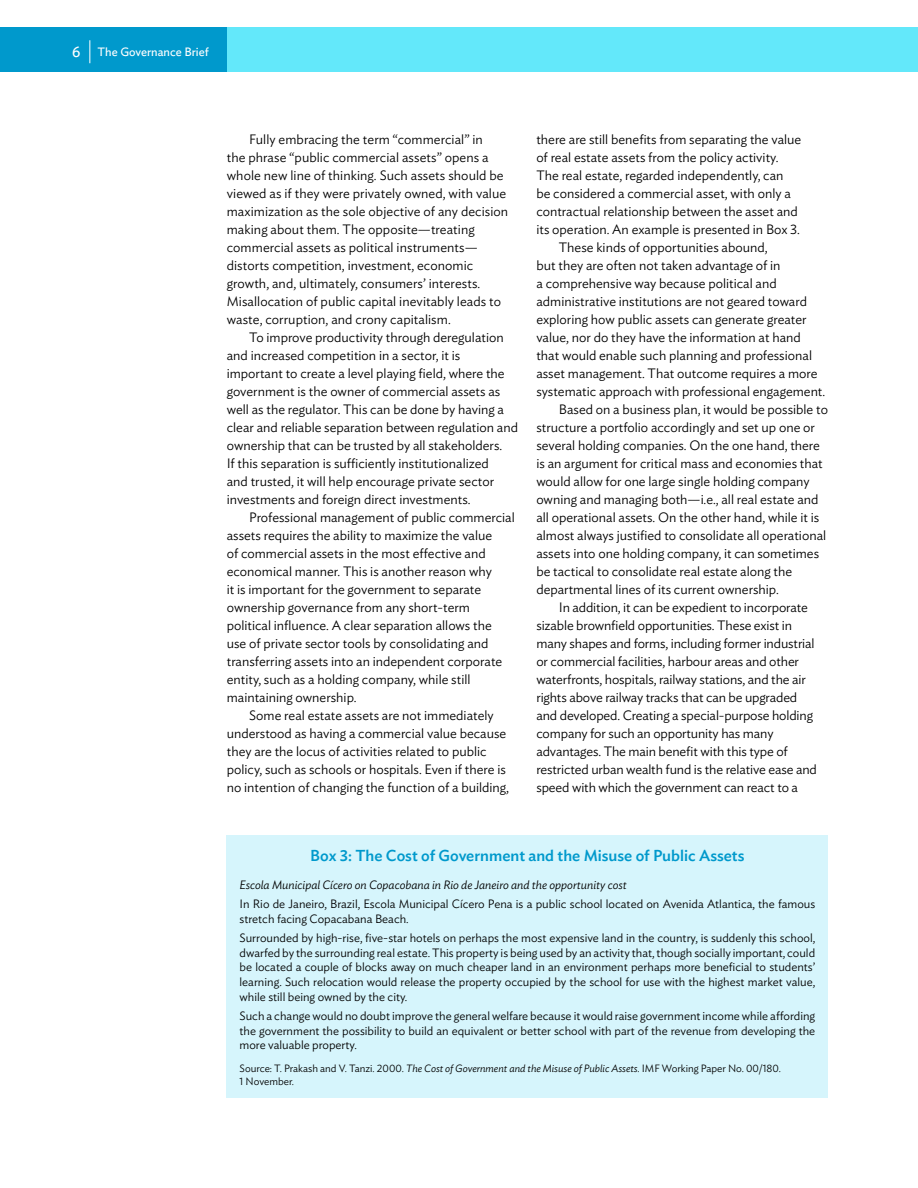
<style>
.page{position:relative;width:918px;height:1188px;background:#fff}
.page>*{position:absolute;margin:0;border:0;box-sizing:border-box;transform-origin:0 0}
.t1{font:500 15.75px "Ideal Sans";color:#09c}
.t2{font:300 13.5px/18px "Ideal Sans";color:#000}
.t3{font:300 12px/14.7px "Ideal Sans";color:#000;text-align:justify}
.t4{font:italic 300 12px "Ideal Sans";color:#000}
.t5{font:12px "Ideal Sans";color:#fff}
.t6{font:300 10.5px/13.5px "Ideal Sans";color:#000}
.s1{font-size:15px}
.s2{font-style:italic}
</style>
<div class="page">
<div style="left:109px;top:27px;width:809px;height:45px;background:#63e8fa"></div>
<div style="left:0;top:27px;width:227px;height:45px;background:#09c"></div>
<svg style="left:89px;top:40px;width:1px;height:23px"></svg>
<div style="left:227px;top:836px;width:601px;height:262px;background:#d6f5fc"></div>
<p class="t5" style="left:72px;top:43px;width:138px"><span class="s1">6</span> The Governance Brief</p>
<p class="t2" style="left:227px;top:129px;width:283px;text-indent:23px">Fully embracing the term “commercial” in<br>the phrase “public commercial assets” opens a whole new line of thinking. Such assets should be viewed as if they were privately owned, with value maximization as the sole objective of any decision making about them. The opposite—treating commercial assets as political instruments— distorts competition, investment, economic growth, and, ultimately, consumers’ interests.<br>Misallocation of public capital inevitably leads to waste, corruption, and crony capitalism.</p>
<p class="t2" style="left:227px;top:327px;width:293px;text-indent:23px">To improve productivity through deregulation and increased competition in a sector, it is important to create a level playing field, where the government is the owner of commercial assets as well as the regulator. This can be done by having a clear and reliable separation between regulation and ownership that can be trusted by all stakeholders.<br>If this separation is sufficiently institutionalized<br>and trusted, it will help encourage private sector investments and foreign direct investments.</p>
<p class="t2" style="left:249px;top:507px;width:267px">Professional management of public commercial</p>
<p class="t2" style="left:227px;top:525px;width:267px">assets requires the ability to maximize the value</p>
<p class="t2" style="left:227px;top:543px;width:260px">of commercial assets in the most effective and</p>
<p class="t2" style="left:227px;top:561px;width:267px">economical manner. This is another reason why</p>
<p class="t2" style="left:227px;top:579px;width:256px">it is important for the government to separate</p>
<p class="t2" style="left:227px;top:597px;width:245px">ownership governance from any short-term</p>
<p class="t2" style="left:227px;top:615px;width:267px">political influence. A clear separation allows the</p>
<p class="t2" style="left:227px;top:633px;width:263px">use of private sector tools by consolidating and</p>
<p class="t2" style="left:227px;top:651px;width:277px">transferring assets into an independent corporate</p>
<p class="t2" style="left:227px;top:669px;width:245px">entity, such as a holding company, while still</p>
<p class="t2" style="left:227px;top:687px;width:131px">maintaining ownership.</p>
<p class="t2" style="left:249px;top:705px;width:246px">Some real estate assets are not immediately</p>
<p class="t2" style="left:227px;top:723px;width:281px">understood as having a commercial value because</p>
<p class="t2" style="left:227px;top:741px;width:261px">they are the locus of activities related to public</p>
<p class="t2" style="left:227px;top:759px;width:281px">policy, such as schools or hospitals. Even if there is</p>
<p class="t2" style="left:227px;top:777px;width:284px">no intention of changing the function of a building,</p>
<p class="t2" style="left:536px;top:129px;width:266px">there are still benefits from separating the value</p>
<p class="t2" style="left:536px;top:147px;width:244px">of real estate assets from the policy activity.</p>
<p class="t2" style="left:536px;top:165px;width:249px">The real estate, regarded independently, can</p>
<p class="t2" style="left:536px;top:183px;width:256px">be considered a commercial asset, with only a</p>
<p class="t2" style="left:536px;top:201px;width:263px">contractual relationship between the asset and</p>
<p class="t2" style="left:536px;top:219px;width:265px">its operation. An example is presented in Box 3.</p>
<p class="t2" style="left:559px;top:237px;width:210px">These kinds of opportunities abound,</p>
<p class="t2" style="left:536px;top:255px;width:246px">but they are often not taken advantage of in</p>
<p class="t2" style="left:536px;top:273px;width:242px">a comprehensive way because political and</p>
<p class="t2" style="left:536px;top:291px;width:272px">administrative institutions are not geared toward</p>
<p class="t2" style="left:536px;top:309px;width:272px">exploring how public assets can generate greater</p>
<p class="t2" style="left:536px;top:327px;width:266px">value, nor do they have the information at hand</p>
<p class="t2" style="left:536px;top:345px;width:277px">that would enable such planning and professional</p>
<p class="t2" style="left:536px;top:363px;width:283px">asset management. That outcome requires a more</p>
<p class="t2" style="left:536px;top:381px;width:290px">systematic approach with professional engagement.</p>
<p class="t2" style="left:559px;top:399px;width:271px">Based on a business plan, it would be possible to</p>
<p class="t2" style="left:536px;top:417px;width:280px">structure a portfolio accordingly and set up one or</p>
<p class="t2" style="left:536px;top:435px;width:285px">several holding companies. On the one hand, there</p>
<p class="t2" style="left:536px;top:453px;width:288px">is an argument for critical mass and economies that</p>
<p class="t2" style="left:536px;top:471px;width:275px">would allow for one large single holding company</p>
<p class="t2" style="left:536px;top:489px;width:284px">owning and managing both—i.e., all real estate and</p>
<p class="t2" style="left:536px;top:507px;width:284px">all operational assets. On the other hand, while it is</p>
<p class="t2" style="left:536px;top:525px;width:291px">almost always justified to consolidate all operational</p>
<p class="t2" style="left:536px;top:543px;width:284px">assets into one holding company, it can sometimes</p>
<p class="t2" style="left:536px;top:561px;width:257px">be tactical to consolidate real estate along the</p>
<p class="t2" style="left:536px;top:579px;width:244px">departmental lines of its current ownership.</p>
<p class="t2" style="left:559px;top:597px;width:250px">In addition, it can be expedient to incorporate</p>
<p class="t2" style="left:536px;top:615px;width:257px">sizable brownfield opportunities. These exist in</p>
<p class="t2" style="left:536px;top:633px;width:280px">many shapes and forms, including former industrial</p>
<p class="t2" style="left:536px;top:651px;width:264px">or commercial facilities, harbour areas and other</p>
<p class="t2" style="left:536px;top:669px;width:271px">waterfronts, hospitals, railway stations, and the air</p>
<p class="t2" style="left:536px;top:687px;width:262px">rights above railway tracks that can be upgraded</p>
<p class="t2" style="left:536px;top:705px;width:278px">and developed. Creating a special-purpose holding</p>
<p class="t2" style="left:536px;top:723px;width:239px">company for such an opportunity has many</p>
<p class="t2" style="left:536px;top:741px;width:253px">advantages. The main benefit with this type of</p>
<p class="t2" style="left:536px;top:759px;width:282px">restricted urban wealth fund is the relative ease and</p>
<p class="t2" style="left:536px;top:777px;width:263px">speed with which the government can react to a</p>
<p class="t1" style="left:310px;top:844px;width:436px">Box 3: The Cost of Government and the Misuse of Public Assets</p>
<p class="t4" style="left:240px;top:875px;width:389px">Escola Municipal Cícero on Copacobana in Rio de Janeiro and the opportunity cost</p>
<p class="t3" style="left:240px;top:895px;width:577px">In Rio de Janeiro, Brazil, Escola Municipal Cícero Pena is a public school located on Avenida Atlantica, the famous stretch facing Copacabana Beach.</p>
<p class="t3" style="left:240px;top:929px;width:577px">Surrounded by high-rise, five-star hotels on perhaps the most expensive land in the country, is suddenly this school, dwarfed by the surrounding real estate. This property is being used by an activity that, though socially important, could be located a couple of blocks away on much cheaper land in an environment perhaps more beneficial to students’ learning. Such relocation would release the property occupied by the school for use with the highest market value, while still being owned by the city.</p>
<p class="t3" style="left:240px;top:1007px;width:577px">Such a change would no doubt improve the general welfare because it would raise government income while affording the government the possibility to build an equivalent or better school with part of the revenue from developing the more valuable property.</p>
<p class="t6" style="left:240px;top:1060px;width:543px">Source: T. Prakash and V. Tanzi. 2000. <span class="s2">The Cost of Government and the Misuse of Public Assets.</span> IMF Working Paper No. 00/180.<br>1 November.</p>
</div>
